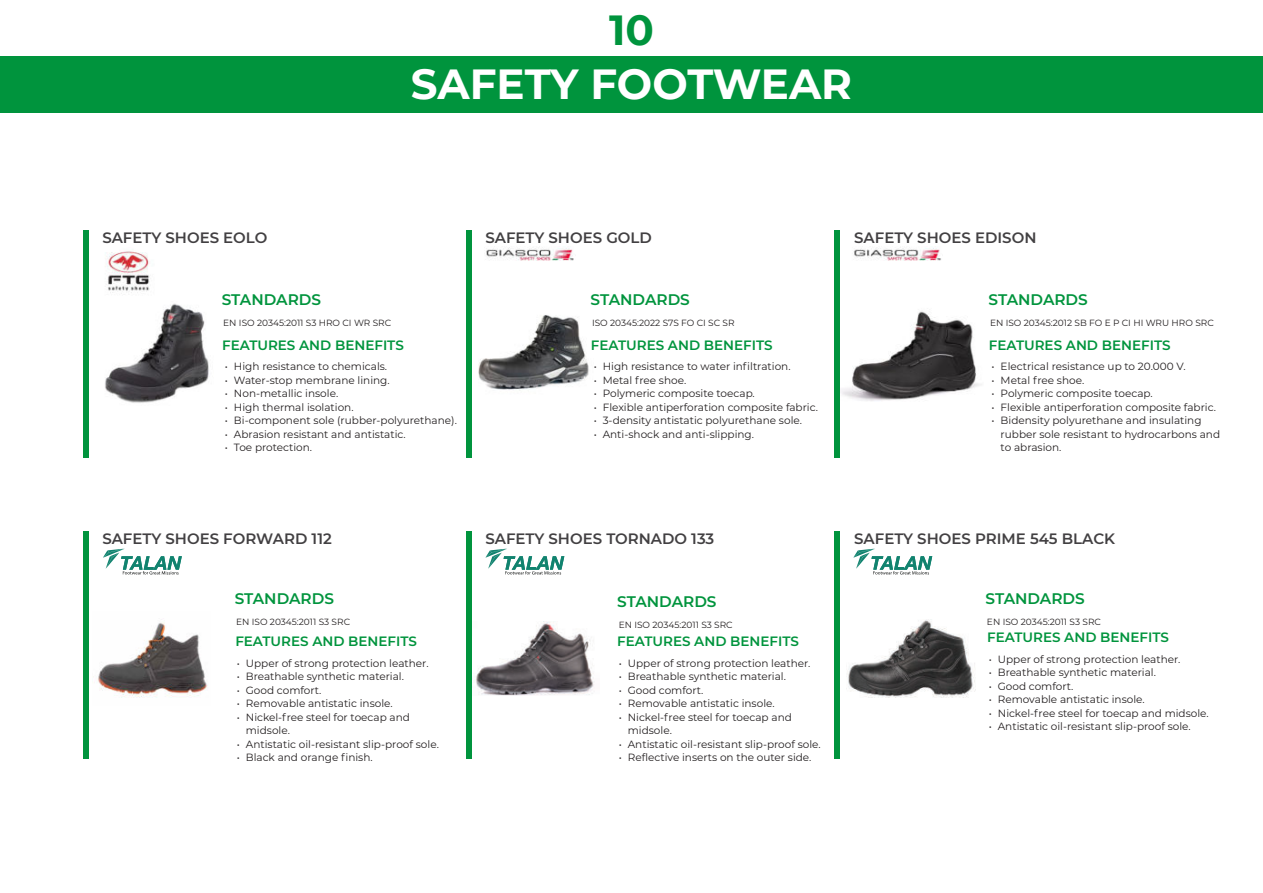
<style>
.page{position:relative;width:1263px;height:893px;background:#fff}
.page>*{position:absolute;margin:0;border:0;box-sizing:border-box;transform-origin:0 0}
.t1{font:700 42px "Montserrat";color:#fff}
.t2{font:700 42px "Montserrat";color:#00943d}
.t3{font:600 15.3px "Montserrat";color:#00943d}
.t4{font:600 15px "Montserrat";color:#424042}
.t5{font:600 13.5px "Montserrat";color:#00943d}
.t6{font:10.5px/13.5px "Montserrat";color:#231f20}
.t7{font:9px "Montserrat";color:#231f20}
</style>
<div class="page">
<img style="left:478px;top:315px;width:111px;height:76px">
<div style="left:0;top:56px;width:1263px;height:57px;background:#00943d"></div>
<img style="left:486px;top:247px;width:88px;height:14px">
<img style="left:854px;top:247px;width:87px;height:14px">
<img style="left:834px;top:302px;width:148px;height:101px">
<img style="left:471px;top:622px;width:123px;height:73px">
<img style="left:846px;top:619px;width:130px;height:79px">
<img style="left:97px;top:622px;width:111px;height:76px">
<div style="left:83px;top:532px;width:5px;height:227px;background:#00943d"></div>
<div style="left:466px;top:532px;width:5px;height:227px;background:#00943d"></div>
<div style="left:835px;top:532px;width:5px;height:227px;background:#00943d"></div>
<svg style="left:485px;top:549px;width:79px;height:25px"></svg>
<svg style="left:853px;top:549px;width:79px;height:25px"></svg>
<svg style="left:103px;top:549px;width:79px;height:25px"></svg>
<div style="left:83px;top:231px;width:5px;height:227px;background:#00943d"></div>
<div style="left:466px;top:231px;width:5px;height:227px;background:#00943d"></div>
<div style="left:835px;top:231px;width:5px;height:227px;background:#00943d"></div>
<img style="left:106px;top:251px;width:44px;height:42px">
<img style="left:105px;top:303px;width:104px;height:100px">
<h1 class="t2" style="left:609px;top:6px;width:46px">10</h1>
<h1 class="t1" style="left:411px;top:60px;width:443px">SAFETY FOOTWEAR</h1>
<h3 class="t4" style="left:102px;top:227px;width:166px">SAFETY SHOES EOLO</h3>
<h3 class="t4" style="left:485px;top:227px;width:168px">SAFETY SHOES GOLD</h3>
<h3 class="t4" style="left:854px;top:227px;width:184px">SAFETY SHOES EDISON</h3>
<h2 class="t3" style="left:222px;top:289px;width:101px">STANDARDS</h2>
<p class="t5" style="left:222px;top:335px;width:183px">FEATURES AND BENEFITS</p>
<p class="t7" style="left:223px;top:318px;width:169px">EN ISO 20345:2011 S3 HRO CI WR SRC</p>
<p class="t6" style="left:225px;top:360px;width:164px">• High resistance to chemicals.</p>
<p class="t6" style="left:225px;top:374px;width:166px">• Water-stop membrane lining.</p>
<p class="t6" style="left:225px;top:387px;width:115px">• Non-metallic insole.</p>
<p class="t6" style="left:225px;top:401px;width:130px">• High thermal isolation.</p>
<p class="t6" style="left:225px;top:414px;width:233px">• Bi-component sole (rubber-polyurethane).</p>
<p class="t6" style="left:225px;top:428px;width:182px">• Abrasion resistant and antistatic.</p>
<p class="t6" style="left:225px;top:441px;width:89px">• Toe protection.</p>
<h2 class="t3" style="left:591px;top:289px;width:101px">STANDARDS</h2>
<p class="t5" style="left:591px;top:335px;width:183px">FEATURES AND BENEFITS</p>
<p class="t7" style="left:592px;top:318px;width:144px">ISO 20345:2022 S7S FO CI SC SR</p>
<p class="t6" style="left:594px;top:360px;width:198px">• High resistance to water infiltration.</p>
<p class="t6" style="left:594px;top:374px;width:94px">• Metal free shoe.</p>
<p class="t6" style="left:594px;top:387px;width:163px">• Polymeric composite toecap.</p>
<p class="t6" style="left:594px;top:401px;width:226px">• Flexible antiperforation composite fabric.</p>
<p class="t6" style="left:594px;top:414px;width:210px">• 3-density antistatic polyurethane sole.</p>
<p class="t6" style="left:594px;top:428px;width:162px">• Anti-shock and anti-slipping.</p>
<h2 class="t3" style="left:988px;top:289px;width:101px">STANDARDS</h2>
<p class="t5" style="left:989px;top:335px;width:183px">FEATURES AND BENEFITS</p>
<p class="t7" style="left:990px;top:318px;width:225px">EN ISO 20345:2012 SB FO E P CI HI WRU HRO SRC</p>
<p class="t6" style="left:992px;top:360px;width:195px">• Electrical resistance up to 20.000 V.</p>
<p class="t6" style="left:992px;top:374px;width:94px">• Metal free shoe.</p>
<p class="t6" style="left:992px;top:387px;width:163px">• Polymeric composite toecap.</p>
<p class="t6" style="left:992px;top:401px;width:226px">• Flexible antiperforation composite fabric.</p>
<p class="t6" style="left:1001px;top:414px;width:221px;text-indent:-9px">• Bidensity polyurethane and insulating rubber sole resistant to hydrocarbons and to abrasion.</p>
<h3 class="t4" style="left:102px;top:528px;width:231px">SAFETY SHOES FORWARD 112</h3>
<h3 class="t4" style="left:485px;top:528px;width:230px">SAFETY SHOES TORNADO 133</h3>
<h3 class="t4" style="left:854px;top:528px;width:263px">SAFETY SHOES PRIME 545 BLACK</h3>
<h2 class="t3" style="left:235px;top:588px;width:101px">STANDARDS</h2>
<h2 class="t3" style="left:617px;top:591px;width:101px">STANDARDS</h2>
<h2 class="t3" style="left:985px;top:588px;width:101px">STANDARDS</h2>
<p class="t7" style="left:236px;top:617px;width:115px">EN ISO 20345:2011 S3 SRC</p>
<p class="t7" style="left:619px;top:620px;width:115px">EN ISO 20345:2011 S3 SRC</p>
<p class="t7" style="left:987px;top:617px;width:115px">EN ISO 20345:2011 S3 SRC</p>
<p class="t5" style="left:235px;top:632px;width:183px">FEATURES AND BENEFITS</p>
<p class="t5" style="left:617px;top:632px;width:183px">FEATURES AND BENEFITS</p>
<p class="t5" style="left:987px;top:628px;width:183px">FEATURES AND BENEFITS</p>
<p class="t6" style="left:237px;top:657px;width:193px">• Upper of strong protection leather.</p>
<p class="t6" style="left:237px;top:670px;width:169px">• Breathable synthetic material.</p>
<p class="t6" style="left:237px;top:684px;width:86px">• Good comfort.</p>
<p class="t6" style="left:237px;top:697px;width:157px">• Removable antistatic insole.</p>
<p class="t6" style="left:246px;top:711px;width:166px;text-indent:-9px">• Nickel-free steel for toecap and midsole.</p>
<p class="t6" style="left:237px;top:738px;width:204px">• Antistatic oil-resistant slip-proof sole.</p>
<p class="t6" style="left:237px;top:751px;width:137px">• Black and orange finish.</p>
<p class="t6" style="left:619px;top:657px;width:193px">• Upper of strong protection leather.</p>
<p class="t6" style="left:619px;top:670px;width:169px">• Breathable synthetic material.</p>
<p class="t6" style="left:619px;top:684px;width:86px">• Good comfort.</p>
<p class="t6" style="left:619px;top:697px;width:157px">• Removable antistatic insole.</p>
<p class="t6" style="left:628px;top:711px;width:166px;text-indent:-9px">• Nickel-free steel for toecap and midsole.</p>
<p class="t6" style="left:619px;top:738px;width:204px">• Antistatic oil-resistant slip-proof sole.</p>
<p class="t6" style="left:619px;top:751px;width:194px">• Reflective inserts on the outer side.</p>
<p class="t6" style="left:989px;top:653px;width:193px">• Upper of strong protection leather.</p>
<p class="t6" style="left:989px;top:666px;width:169px">• Breathable synthetic material.</p>
<p class="t6" style="left:989px;top:680px;width:86px">• Good comfort.</p>
<p class="t6" style="left:989px;top:693px;width:157px">• Removable antistatic insole.</p>
<p class="t6" style="left:989px;top:707px;width:222px">• Nickel-free steel for toecap and midsole.</p>
<p class="t6" style="left:989px;top:720px;width:204px">• Antistatic oil-resistant slip-proof sole.</p>
</div>
